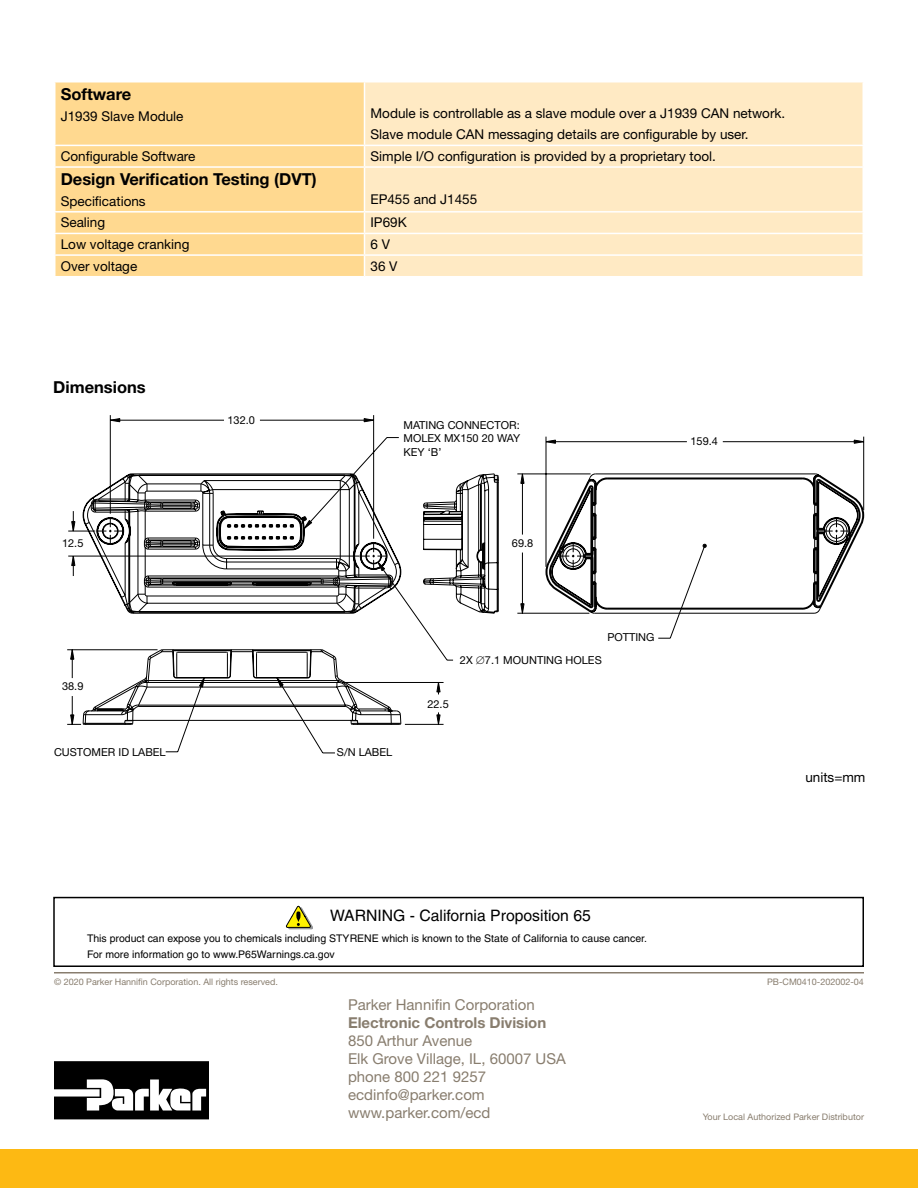
<style>
.page{position:relative;width:918px;height:1188px;background:#fff}
.page>*{position:absolute;margin:0;border:0;box-sizing:border-box;transform-origin:0 0}
.t1{font:700 16.5px "Helvetica Neue LT Std";color:#000}
.t2{font:15.75px "Helvetica";color:#000}
.t3{font:15px/18px "Helvetica Neue LT Std";color:#887d6e}
.t4{font:700 15px "Helvetica Neue LT Std";color:#887d6e}
.t5{font:13.5px/21px "Helvetica Neue LT Std";color:#000}
.t6{font:10.95px/13.2px "Helvetica Neue LT Std";color:#000;text-align:justify}
.t7{font:10.5px/15.6px "Helvetica";color:#000}
.t8{font:9px "Helvetica Neue LT Std";color:#887d6e}
.s1{font-family:"Universal Math 1 BT"}
</style>
<div class="page">
<div style="left:0;top:1150px;width:918px;height:38px;background:#fdb913"></div>
<hr style="left:54px;top:972px;width:810px;height:2px;background:#887d6e">
<svg style="left:54px;top:1061px;width:155px;height:58px"></svg>
<div style="left:56px;top:82px;width:308px;height:194px;background:#ffd990"></div>
<div style="left:365px;top:82px;width:497px;height:194px;background:#ffeac4"></div>
<hr style="left:54px;top:145px;width:310px;height:1px;background:#fff">
<hr style="left:364px;top:145px;width:500px;height:1px;background:#fff">
<hr style="left:54px;top:166px;width:310px;height:2px;background:#fff">
<hr style="left:364px;top:166px;width:500px;height:2px;background:#fff">
<hr style="left:54px;top:211px;width:310px;height:2px;background:#fff">
<hr style="left:364px;top:211px;width:500px;height:2px;background:#fff">
<hr style="left:54px;top:233px;width:310px;height:1px;background:#fff">
<hr style="left:364px;top:233px;width:500px;height:1px;background:#fff">
<hr style="left:54px;top:254px;width:310px;height:2px;background:#fff">
<hr style="left:364px;top:254px;width:500px;height:2px;background:#fff">
<svg style="left:67px;top:415px;width:797px;height:338px"></svg>
<svg style="left:82px;top:474px;width:781px;height:251px"></svg>
<svg style="left:394px;top:473px;width:470px;height:240px"></svg>
<svg style="left:90px;top:471px;width:304px;height:6px"></svg>
<svg style="left:84px;top:477px;width:414px;height:249px"></svg>
<svg style="left:423px;top:466px;width:400px;height:149px"></svg>
<svg style="left:557px;top:470px;width:296px;height:148px"></svg>
<div style="left:53px;top:897px;width:811px;height:70px;border:2px solid #000"></div>
<svg style="left:286px;top:906px;width:27px;height:23px"></svg>
<p class="t1" style="left:61px;top:83px;width:72px">Software</p>
<p class="t5" style="left:61px;top:105px;width:124px">J1939 Slave Module</p>
<p class="t5" style="left:370px;top:103px;width:416px">Module is controllable as a slave module over a J1939 CAN network.<br>Slave module CAN messaging details are configurable by user.</p>
<p class="t5" style="left:61px;top:146px;width:136px">Configurable Software</p>
<p class="t5" style="left:370px;top:146px;width:347px">Simple I/O configuration is provided by a proprietary tool.</p>
<p class="t1" style="left:61px;top:169px;width:258px">Design Verification Testing (DVT)</p>
<p class="t5" style="left:61px;top:190px;width:86px">Specifications</p>
<p class="t5" style="left:370px;top:188px;width:108px">EP455 and J1455</p>
<p class="t5" style="left:61px;top:212px;width:46px">Sealing</p>
<p class="t5" style="left:370px;top:212px;width:38px">IP69K</p>
<p class="t5" style="left:61px;top:234px;width:130px">Low voltage cranking</p>
<p class="t5" style="left:370px;top:234px;width:21px">6 V</p>
<p class="t5" style="left:61px;top:255px;width:78px">Over voltage</p>
<p class="t5" style="left:370px;top:255px;width:29px">36 V</p>
<p class="t1" style="left:53px;top:377px;width:94px">Dimensions</p>
<p class="t6" style="left:62px;top:537px;width:23px">12.5</p>
<p class="t6" style="left:62px;top:680px;width:23px">38.9</p>
<p class="t6" style="left:54px;top:746px;width:113px">CUSTOMER ID LABEL</p>
<p class="t6" style="left:227px;top:413px;width:29px">132.0</p>
<p class="t6" style="left:404px;top:419px;width:118px">MATING CONNECTOR:<br>MOLEX MX150 20 WAY KEY ‘B’</p>
<p class="t6" style="left:512px;top:537px;width:23px">69.8</p>
<p class="t6" style="left:337px;top:746px;width:57px">S/N LABEL</p>
<p class="t6" style="left:607px;top:631px;width:49px">POTTING</p>
<p class="t6" style="left:460px;top:653px;width:143px">2X <span class="s1">∅</span>7.1 MOUNTING HOLES</p>
<p class="t6" style="left:427px;top:697px;width:23px">22.5</p>
<p class="t6" style="left:690px;top:435px;width:29px">159.4</p>
<p class="t2" style="left:330px;top:907px;width:262px">WARNING - California Proposition 65</p>
<p class="t7" style="left:87px;top:931px;width:562px">This product can expose you to chemicals including STYRENE which is known to the State of California to cause cancer.<br>For more information go to www.P65Warnings.ca.gov</p>
<p class="t5" style="left:805px;top:767px;width:62px">units=mm</p>
<p class="t8" style="left:54px;top:976px;width:225px">© 2020 Parker Hannifin Corporation. All rights reserved.</p>
<p class="t8" style="left:767px;top:977px;width:98px">PB-CM0410-202002-04</p>
<p class="t3" style="left:348px;top:995px;width:188px">Parker Hannifin Corporation</p>
<p class="t4" style="left:348px;top:1013px;width:200px">Electronic Controls Division</p>
<p class="t3" style="left:348px;top:1031px;width:219px">850 Arthur Avenue<br>Elk Grove Village, IL, 60007 USA phone 800 221 9257 ecdinfo@parker.com www.parker.com/ecd</p>
<p class="t8" style="left:703px;top:1111px;width:163px">Your Local Authorized Parker Distributor</p>
</div>
